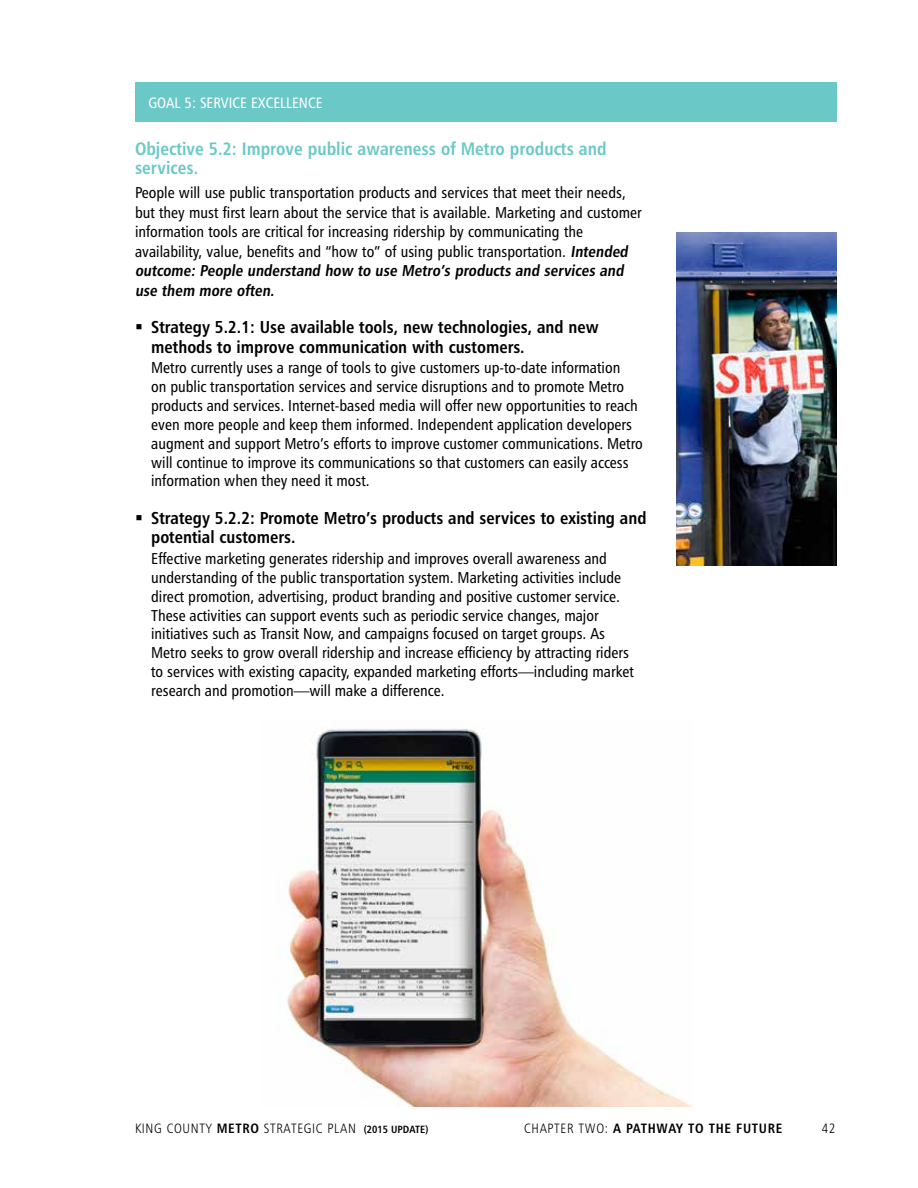
<style>
.page{position:relative;width:918px;height:1188px;background:#fff}
.page>*{position:absolute;margin:0;border:0;box-sizing:border-box;transform-origin:0 0}
.t1{font:18px/19.5px "Humanist 777 BT Bold Condensed B";color:#6ac9c7}
.t2{font:17.25px/19.5px "Humanist 777 BT Bold Condensed B";color:#000}
.t3{font:15.75px/18.9px "Humanist 777 BT Roman Condensed B";color:#000}
.t4{font:15.75px/19.5px "Humanist 777 BT Bold Condensed B";color:#000}
.t5{font:15px "Humanist 777 BT Roman Condensed B";color:#fff}
.t6{font:13.5px "Humanist 777 BT Light Condensed B";letter-spacing:.05em;color:#000}
.t7{font:13.5px "Humanist 777 BT Bold Condensed B";letter-spacing:.05em;color:#000}
.s1{font-family:"Humanist 777 BT Bold Condensed B"}
.s2{font-family:"Humanist 777 BT Bold Condensed B";font-size:10.5px}
.s3{font-family:"Humanist 777 BT Light Condensed B"}
</style>
<div class="page">
<div style="left:135px;top:82px;width:702px;height:39px;background:#6ac9c7"></div>
<img style="left:676px;top:233px;width:161px;height:333px">
<img style="left:276px;top:729px;width:416px;height:378px">
<p class="t5" style="left:148px;top:94px;width:176px">GOAL 5: SERVICE EXCELLENCE</p>
<p class="t1" style="left:135px;top:138px;width:473px">Objective 5.2: Improve public awareness of Metro products and services.</p>
<p class="t3" style="left:135px;top:183px;width:508px;line-height:19.5px">People will use public transportation products and services that meet their needs, but they must first learn about the service that is available. Marketing and customer information tools are critical for increasing ridership by communicating the availability, value, benefits and “how to” of using public transportation. <span class="s1">Intended</span></p>
<p class="t4" style="left:135px;top:261px;width:493px">outcome: People understand how to use Metro’s products and services and use them more often.</p>
<p class="t2" style="left:151px;top:317px;width:449px;text-indent:-16px">▪ Strategy 5.2.1: Use available tools, new technologies, and new methods to improve communication with customers.</p>
<p class="t3" style="left:151px;top:358px;width:493px">Metro currently uses a range of tools to give customers up-to-date information<br>on public transportation services and service disruptions and to promote Metro products and services. Internet-based media will offer new opportunities to reach even more people and keep them informed. Independent application developers augment and support Metro’s efforts to improve customer communications. Metro will continue to improve its communications so that customers can easily access information when they need it most.</p>
<p class="t2" style="left:151px;top:508px;width:497px;text-indent:-16px">▪ Strategy 5.2.2: Promote Metro’s products and services to existing and potential customers.</p>
<p class="t3" style="left:151px;top:549px;width:484px">Effective marketing generates ridership and improves overall awareness and understanding of the public transportation system. Marketing activities include direct promotion, advertising, product branding and positive customer service.<br>These activities can support events such as periodic service changes, major initiatives such as Transit Now, and campaigns focused on target groups. As Metro seeks to grow overall ridership and increase efficiency by attracting riders to services with existing capacity, expanded marketing efforts—including market research and promotion—will make a difference.</p>
<p class="t6" style="left:135px;top:1120px;width:295px">KING COUNTY <span class="s1">METRO</span> STRATEGIC PLAN <span class="s2">(2015 UPDATE)</span></p>
<p class="t7" style="left:524px;top:1120px;width:260px"><span class="s3">CHAPTER TWO:</span> A PATHWAY TO THE FUTURE</p>
<p class="t6" style="left:822px;top:1120px;width:15px">42</p>
</div>
